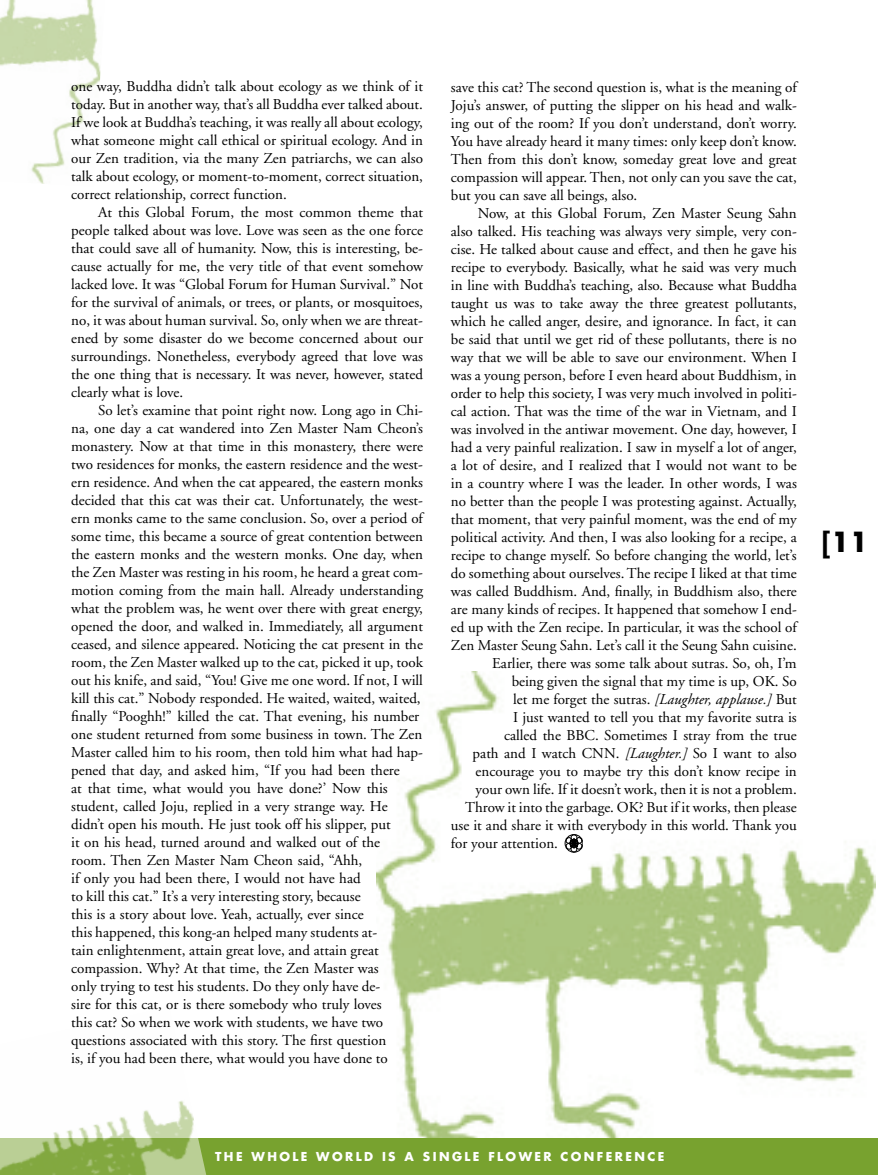
<style>
.page{position:relative;width:878px;height:1175px;background:#fff}
.page>*{position:absolute;margin:0;border:0;box-sizing:border-box;transform-origin:0 0}
.t1{font:700 27px "Futura";color:#000}
.t2{font:15px/18px "Adobe Garamond";color:#000;text-align:justify}
.t3{font:700 12px "Futura";letter-spacing:.2em;color:#fff}
.s1{font-style:italic}
</style>
<div class="page">
<img style="left:376px;top:671px;width:499px;height:467px">
<div style="left:0;top:1138px;width:878px;height:36px;background:#78a22f"></div>
<img style="left:0;top:0;width:101px;height:184px">
<img style="left:0;top:1100px;width:206px;height:74px">
<div style="left:565px;top:834px;width:18px;height:18px;border:1px solid #000;border-radius:50%"></div>
<svg style="left:565px;top:834px;width:17px;height:18px"></svg>
<p class="t2" style="left:71px;top:77px;width:353px">one way, Buddha didn’t talk about ecology as we think of it today. But in another way, that’s all Buddha ever talked about.<br>If we look at Buddha’s teaching, it was really all about ecology, what someone might call ethical or spiritual ecology. And in our Zen tradition, via the many Zen patriarchs, we can also talk about ecology, or moment-to-moment, correct situation, correct relationship, correct function.</p>
<p class="t2" style="left:71px;top:203px;width:353px;text-indent:27px">At this Global Forum, the most common theme that people talked about was love. Love was seen as the one force that could save all of humanity. Now, this is interesting, be&shy;cause actually for me, the very title of that event somehow lacked love. It was “Global Forum for Human Survival.” Not for the survival of animals, or trees, or plants, or mosquitoes, no, it was about human survival. So, only when we are threat&shy;ened by some disaster do we become concerned about our surroundings. Nonetheless, everybody agreed that love was the one thing that is necessary. It was never, however, stated clearly what is love.</p>
<p class="t2" style="left:71px;top:401px;width:353px;text-align:left;text-indent:27px">So let’s examine that point right now. Long ago in Chi&shy;na, one day a cat wandered into Zen Master Nam Cheon’s monastery. Now at that time in this monastery, there were two residences for monks, the eastern residence and the west&shy;ern residence. And when the cat appeared, the eastern monks decided that this cat was their cat. Unfortunately, the west&shy;ern monks came to the same conclusion. So, over a period of some time, this became a source of great contention between the eastern monks and the western monks. One day, when the Zen Master was resting in his room, he heard a great com&shy;motion coming from the main hall. Already understanding what the problem was, he went over there with great energy, opened the door, and walked in. Immediately, all argument ceased, and silence appeared. Noticing the cat present in the room, the Zen Master walked up to the cat, picked it up, took out his knife, and said, “You! Give me one word. If not, I will kill this cat.” Nobody responded. He waited, waited, waited, finally “Pooghh!” killed the cat. That evening, his number one student returned from some business in town. The Zen Master called him to his room, then told him what had hap&shy;pened that day, and asked him, “If you had been there<br>at that time, what would you have done?’ Now this student, called Joju, replied in a very strange way. He didn’t open his mouth. He just took off his slipper, put<br>it on his head, turned around and walked out of the<br>room. Then Zen Master Nam Cheon said, “Ahh,<br>if only you had been there, I would not have had<br>to kill this cat.” It’s a very interesting story, because<br>this is a story about love. Yeah, actually, ever since<br>this happened, this kong-an helped many students at-<br>tain enlightenment, attain great love, and attain great compassion. Why? At that time, the Zen Master was<br>only trying to test his students. Do they only have de-<br>sire for this cat, or is there somebody who truly loves<br>this cat? So when we work with students, we have two questions associated with this story. The first question<br>is, if you had been there, what would you have done to</p>
<p class="t2" style="left:451px;top:79px;width:347px">save this cat? The second question is, what is the meaning of Joju’s answer, of putting the slipper on his head and walk&shy;ing out of the room? If you don’t understand, don’t worry.<br>You have already heard it many times: only keep don’t know.<br>Then from this don’t know, someday great love and great compassion will appear. Then, not only can you save the cat, but you can save all beings, also.</p>
<p class="t2" style="left:478px;top:205px;width:320px">Now, at this Global Forum, Zen Master Seung Sahn</p>
<p class="t2" style="left:451px;top:223px;width:347px">also talked. His teaching was always very simple, very con-</p>
<p class="t2" style="left:451px;top:241px;width:347px">cise. He talked about cause and effect, and then he gave his</p>
<p class="t2" style="left:451px;top:259px;width:347px">recipe to everybody. Basically, what he said was very much</p>
<p class="t2" style="left:451px;top:277px;width:347px">in line with Buddha’s teaching, also. Because what Buddha</p>
<p class="t2" style="left:451px;top:295px;width:347px">taught us was to take away the three greatest pollutants,</p>
<p class="t2" style="left:451px;top:313px;width:347px">which he called anger, desire, and ignorance. In fact, it can</p>
<p class="t2" style="left:451px;top:331px;width:347px">be said that until we get rid of these pollutants, there is no</p>
<p class="t2" style="left:451px;top:349px;width:347px">way that we will be able to save our environment. When I</p>
<p class="t2" style="left:451px;top:367px;width:347px">was a young person, before I even heard about Buddhism, in</p>
<p class="t2" style="left:451px;top:385px;width:347px">order to help this society, I was very much involved in politi-</p>
<p class="t2" style="left:451px;top:403px;width:347px">cal action. That was the time of the war in Vietnam, and I</p>
<p class="t2" style="left:451px;top:421px;width:347px">was involved in the antiwar movement. One day, however, I</p>
<p class="t2" style="left:451px;top:439px;width:347px">had a very painful realization. I saw in myself a lot of anger,</p>
<p class="t2" style="left:451px;top:457px;width:347px">a lot of desire, and I realized that I would not want to be</p>
<p class="t2" style="left:451px;top:475px;width:347px">in a country where I was the leader. In other words, I was</p>
<p class="t2" style="left:451px;top:493px;width:347px">no better than the people I was protesting against. Actually,</p>
<p class="t2" style="left:451px;top:511px;width:347px">that moment, that very painful moment, was the end of my</p>
<p class="t2" style="left:451px;top:529px;width:347px">political activity. And then, I was also looking for a recipe, a</p>
<p class="t2" style="left:451px;top:547px;width:347px">recipe to change myself. So before changing the world, let’s</p>
<p class="t2" style="left:451px;top:565px;width:347px">do something about ourselves. The recipe I liked at that time</p>
<p class="t2" style="left:451px;top:583px;width:347px">was called Buddhism. And, finally, in Buddhism also, there</p>
<p class="t2" style="left:451px;top:601px;width:347px">are many kinds of recipes. It happened that somehow I end-</p>
<p class="t2" style="left:451px;top:619px;width:347px">ed up with the Zen recipe. In particular, it was the school of</p>
<p class="t2" style="left:451px;top:637px;width:347px">Zen Master Seung Sahn. Let’s call it the Seung Sahn cuisine.</p>
<p class="t2" style="left:492px;top:655px;width:306px">Earlier, there was some talk about sutras. So, oh, I’m</p>
<p class="t2" style="left:511px;top:673px;width:286px">being given the signal that my time is up, OK. So</p>
<p class="t2" style="left:513px;top:691px;width:285px">let me forget the sutras. <span class="s1">[Laughter, applause.]</span> But</p>
<p class="t2" style="left:513px;top:709px;width:285px">I just wanted to tell you that my favorite sutra is</p>
<p class="t2" style="left:504px;top:727px;width:294px">called the BBC. Sometimes I stray from the true</p>
<p class="t2" style="left:472px;top:745px;width:326px">path and I watch CNN. <span class="s1">[Laughter.]</span> So I want to also</p>
<p class="t2" style="left:475px;top:763px;width:322px">encourage you to maybe try this don’t know recipe in</p>
<p class="t2" style="left:475px;top:781px;width:323px">your own life. If it doesn’t work, then it is not a problem.</p>
<p class="t2" style="left:465px;top:799px;width:333px">Throw it into the garbage. OK? But if it works, then please</p>
<p class="t2" style="left:451px;top:817px;width:347px">use it and share it with everybody in this world. Thank you</p>
<p class="t2" style="left:451px;top:835px;width:109px">for your attention.</p>
<h1 class="t1" style="left:821px;top:523px;width:48px">[11</h1>
<p class="t3" style="left:215px;top:1147px;width:450px">THE WHOLE WORLD IS A SINGLE FLOWER CONFERENCE</p>
</div>
